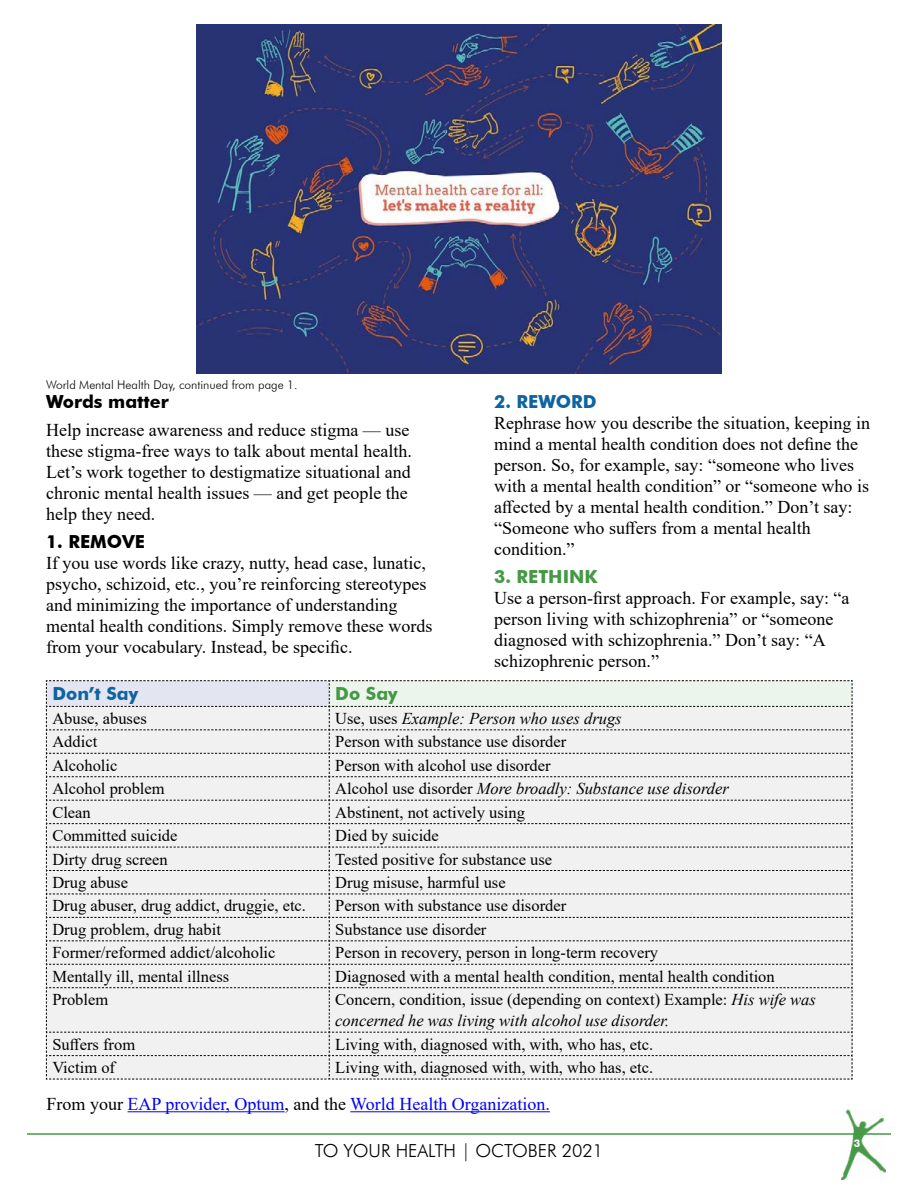
<style>
.page{position:relative;width:918px;height:1188px;background:#fff}
.page>*{position:absolute;margin:0;border:0;box-sizing:border-box;transform-origin:0 0}
.body_copy{font:18px/21px "Times New Roman";color:#000}
.t1{font:18px "Times New Roman";color:#00f}
.t2{font:300 18px "Futura BT";color:#000}
.body_copy-2{font:700 18px "Futura BT";color:#000}
.body_copy-3{font:700 18px "Futura BT";color:#0e64a1}
.body_copy-4{font:700 18px "Futura BT";color:#449945}
.body_copy-5{font:16.5px "Times New Roman";color:#000}
.body_copy-6{font:italic 16.5px/21px "Times New Roman";color:#000}
.t3{font:300 12px "Futura BT";color:#000}
.t4{font:700 10.5px "Futura BT";color:#fff}
.s1{font-style:normal}
.s2{color:#000}
</style>
<div class="page">
<hr style="left:27px;top:1133px;width:864px;height:2px;background:#449945">
<img style="left:841px;top:1109px;width:44px;height:71px">
<img style="left:197px;top:24px;width:524px;height:350px">
<svg style="left:46px;top:680px;width:807px;height:400px"></svg>
<hr style="left:128px;top:1111px;width:157px;height:1px;background:#00f">
<hr style="left:350px;top:1111px;width:200px;height:1px;background:#00f">
<p class="t3" style="left:46px;top:377px;width:253px">World Mental Health Day, continued from page 1.</p>
<p class="body_copy-2" style="left:46px;top:391px;width:125px">Words matter</p>
<p class="body_copy" style="left:46px;top:419px;width:367px">Help increase awareness and reduce stigma — use these stigma-free ways to talk about mental health.<br>Let’s work together to destigmatize situational and chronic mental health issues — and get people the help they need.</p>
<p class="body_copy-2" style="left:46px;top:531px;width:100px">1. REMOVE</p>
<p class="body_copy" style="left:46px;top:552px;width:388px">If you use words like crazy, nutty, head case, lunatic, psycho, schizoid, etc., you’re reinforcing stereotypes and minimizing the importance of understanding mental health conditions. Simply remove these words from your vocabulary. Instead, be specific.</p>
<p class="body_copy-3" style="left:494px;top:391px;width:104px">2. REWORD</p>
<p class="body_copy" style="left:494px;top:412px;width:377px">Rephrase how you describe the situation, keeping in mind a mental health condition does not define the person. So, for example, say: “someone who lives with a mental health condition” or “someone who is affected by a mental health condition.” Don’t say: “Someone who suffers from a mental health condition.”</p>
<p class="body_copy-4" style="left:494px;top:566px;width:105px">3. RETHINK</p>
<p class="body_copy" style="left:494px;top:587px;width:357px">Use a person-first approach. For example, say: “a person living with schizophrenia” or “someone diagnosed with schizophrenia.” Don’t say: “A schizophrenic person.”</p>
<p class="body_copy-3" style="left:52px;top:683px;width:87px">Don’t Say</p>
<p class="body_copy-4" style="left:335px;top:683px;width:64px">Do Say</p>
<p class="body_copy-5" style="left:52px;top:707px;width:96px">Abuse, abuses</p>
<p class="body_copy-6" style="left:335px;top:707px;width:288px"><span class="s1">Use, uses</span> Example: Person who uses drugs</p>
<p class="body_copy-5" style="left:52px;top:730px;width:46px">Addict</p>
<p class="body_copy-5" style="left:335px;top:730px;width:232px">Person with substance use disorder</p>
<p class="body_copy-5" style="left:52px;top:754px;width:67px">Alcoholic</p>
<p class="body_copy-5" style="left:335px;top:754px;width:217px">Person with alcohol use disorder</p>
<p class="body_copy-5" style="left:52px;top:777px;width:114px">Alcohol problem</p>
<p class="body_copy-6" style="left:335px;top:778px;width:395px"><span class="s1">Alcohol use disorder</span> More broadly: Substance use disorder</p>
<p class="body_copy-5" style="left:52px;top:800px;width:40px">Clean</p>
<p class="body_copy-5" style="left:335px;top:800px;width:191px">Abstinent, not actively using</p>
<p class="body_copy-5" style="left:52px;top:824px;width:127px">Committed suicide</p>
<p class="body_copy-5" style="left:335px;top:824px;width:105px">Died by suicide</p>
<p class="body_copy-5" style="left:52px;top:847px;width:117px">Dirty drug screen</p>
<p class="body_copy-5" style="left:335px;top:847px;width:218px">Tested positive for substance use</p>
<p class="body_copy-5" style="left:52px;top:871px;width:77px">Drug abuse</p>
<p class="body_copy-5" style="left:335px;top:871px;width:172px">Drug misuse, harmful use</p>
<p class="body_copy-5" style="left:52px;top:894px;width:255px">Drug abuser, drug addict, druggie, etc.</p>
<p class="body_copy-5" style="left:335px;top:894px;width:232px">Person with substance use disorder</p>
<p class="body_copy-5" style="left:52px;top:918px;width:170px">Drug problem, drug habit</p>
<p class="body_copy-5" style="left:335px;top:918px;width:153px">Substance use disorder</p>
<p class="body_copy-5" style="left:52px;top:941px;width:225px">Former/reformed addict/alcoholic</p>
<p class="body_copy-5" style="left:335px;top:941px;width:324px">Person in recovery, person in long-term recovery</p>
<p class="body_copy-5" style="left:52px;top:965px;width:178px">Mentally ill, mental illness</p>
<p class="body_copy-5" style="left:335px;top:965px;width:441px">Diagnosed with a mental health condition, mental health condition</p>
<p class="body_copy-5" style="left:52px;top:988px;width:57px">Problem</p>
<p class="body_copy-6" style="left:335px;top:989px;width:482px"><span class="s1">Concern, condition, issue (depending on context) Example:</span> His wife was concerned he was living with alcohol use disorder.</p>
<p class="body_copy-5" style="left:52px;top:1032px;width:84px">Suffers from</p>
<p class="body_copy-5" style="left:335px;top:1032px;width:320px">Living with, diagnosed with, with, who has, etc.</p>
<p class="body_copy-5" style="left:52px;top:1056px;width:64px">Victim of</p>
<p class="body_copy-5" style="left:335px;top:1056px;width:320px">Living with, diagnosed with, with, who has, etc.</p>
<p class="t1" style="left:47px;top:1091px;width:505px"><span class="s2">From your</span> EAP provider, Optum<span class="s2">, and the</span> World Health Organization.</p>
<p class="t2" style="left:315px;top:1139px;width:290px">TO YOUR HEALTH | OCTOBER 2021</p>
<p class="t4" style="left:854px;top:1137px;width:8px">3</p>
</div>
